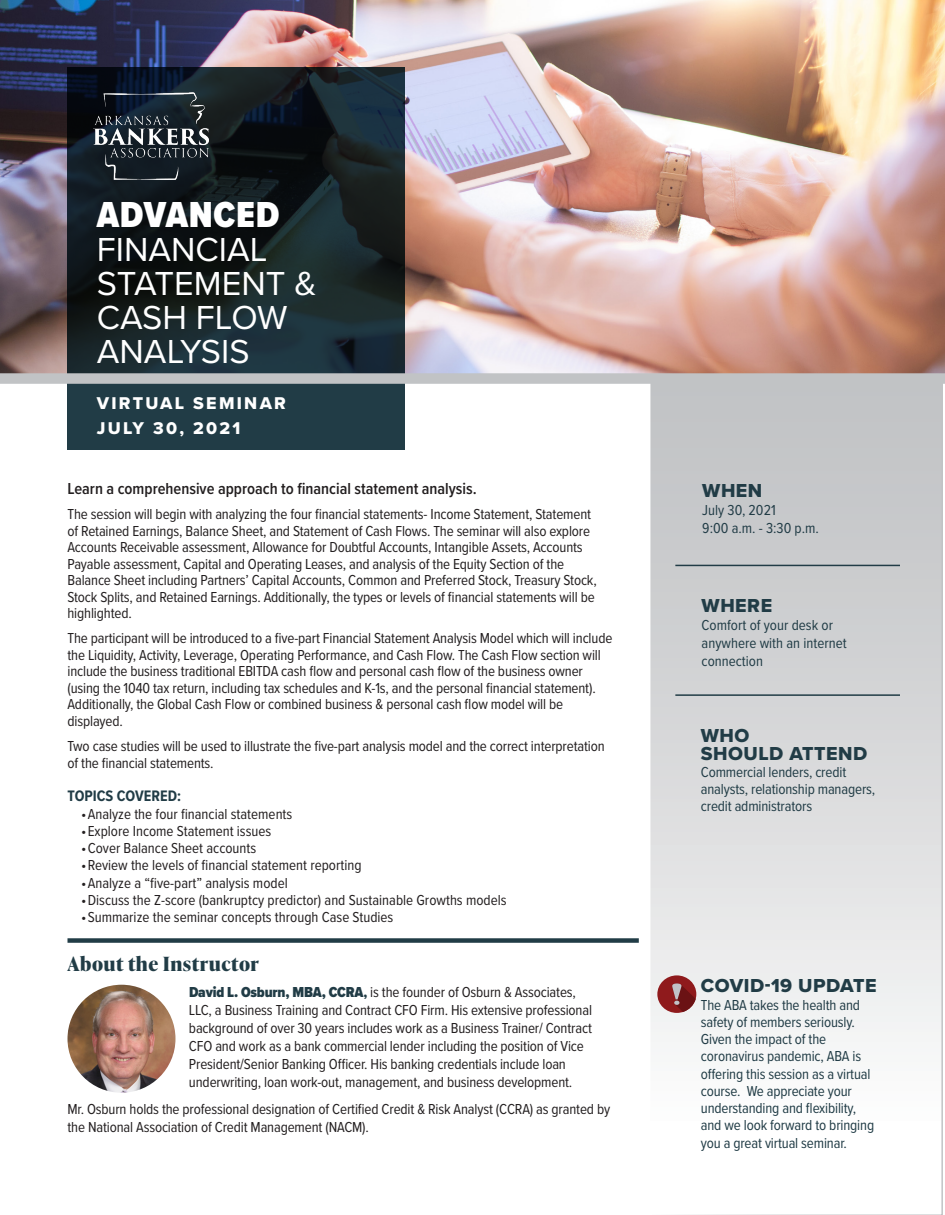
<style>
.page{position:relative;width:945px;height:1215px;background:#fff}
.page>*{position:absolute;margin:0;border:0;box-sizing:border-box;transform-origin:0 0}
.t1{font:900 37.5px "Proxima Nova Cond";letter-spacing:.02em;color:#fff}
.t2{font:34.5px/34.2px "Proxima Nova";color:#fff}
.t3{font:19.5px/18px "Proxima Nova Extrabld";letter-spacing:.025em;color:#213c46}
.t4{font:700 19.5px "Ivy Presto Headline";letter-spacing:.025em;color:#213c46}
.t5{font:17.7px/24.9px "Proxima Nova Extrabld";letter-spacing:.13em;color:#fff}
.t6{font:600 16.5px "Proxima Nova Cond";color:#231f20}
.t7{font:700 15.75px "Proxima Nova Cond";color:#213c46}
.t8{font:15px/16.5px "Proxima Nova Cond";letter-spacing:-.01em;color:#231f20}
.t9{font:15px/17.2px "Proxima Nova Cond";letter-spacing:-.01em;color:#213c46}
.s1{font-weight:900;color:#213c46}
.s2{font-family:"Proxima Nova Cond Extrabld";color:#213c46}
</style>
<div class="page">
<img style="left:0;top:0;width:945px;height:373px">
<svg style="left:68px;top:68px;width:337px;height:382px;background:#17252b"></svg>
<svg style="left:650px;top:384px;width:293px;height:831px"></svg>
<img style="left:94px;top:93px;width:114px;height:87px">
<div style="left:0;top:373px;width:945px;height:11px;background:#c1c3c5"></div>
<div style="left:68px;top:938px;width:571px;height:5px;background:#213c46"></div>
<hr style="left:675px;top:565px;width:225px;height:1px;background:#213c46">
<hr style="left:675px;top:694px;width:225px;height:2px;background:#213c46">
<img style="left:68px;top:985px;width:108px;height:108px;border-radius:54px">
<div style="left:657px;top:975px;width:39px;height:38px;background:#8f1a1c;border-radius:50%"></div>
<svg style="left:672px;top:983px;width:24px;height:29px"></svg>
<h1 class="t1" style="left:97px;top:186px;width:184px">ADVANCED</h1>
<h2 class="t2" style="left:97px;top:231px;width:221px">FINANCIAL<br>STATEMENT &amp;<br>CASH FLOW<br>ANALYSIS</h2>
<p class="t5" style="left:97px;top:390px;width:191px">VIRTUAL SEMINAR<br>JULY 30, 2021</p>
<p class="t6" style="left:68px;top:477px;width:411px">Learn a comprehensive approach to financial statement analysis.</p>
<p class="t8" style="left:68px;top:505px;width:531px">The session will begin with analyzing the four financial statements- Income Statement, Statement of Retained Earnings, Balance Sheet, and Statement of Cash Flows. The seminar will also explore Accounts Receivable assessment, Allowance for Doubtful Accounts, Intangible Assets, Accounts Payable assessment, Capital and Operating Leases, and analysis of the Equity Section of the Balance Sheet including Partners’ Capital Accounts, Common and Preferred Stock, Treasury Stock, Stock Splits, and Retained Earnings. Additionally, the types or levels of financial statements will be highlighted.</p>
<p class="t8" style="left:68px;top:630px;width:546px">The participant will be introduced to a five-part Financial Statement Analysis Model which will include the Liquidity, Activity, Leverage, Operating Performance, and Cash Flow. The Cash Flow section will include the business traditional EBITDA cash flow and personal cash flow of the business owner (using the 1040 tax return, including tax schedules and K-1s, and the personal financial statement).<br>Additionally, the Global Cash Flow or combined business &amp; personal cash flow model will be displayed.</p>
<p class="t8" style="left:68px;top:737px;width:539px;line-height:17.2px">Two case studies will be used to illustrate the five-part analysis model and the correct interpretation of the financial statements.</p>
<p class="t7" style="left:68px;top:785px;width:115px">TOPICS COVERED:</p>
<p class="t8" style="left:81px;top:805px;width:213px">•Analyze the four financial statements</p>
<p class="t8" style="left:81px;top:822px;width:192px">•Explore Income Statement issues</p>
<p class="t8" style="left:81px;top:839px;width:177px">•Cover Balance Sheet accounts</p>
<p class="t8" style="left:81px;top:856px;width:282px">•Review the levels of financial statement reporting</p>
<p class="t8" style="left:81px;top:874px;width:208px">•Analyze a “five-part” analysis model</p>
<p class="t8" style="left:81px;top:891px;width:427px">•Discuss the Z-score (bankruptcy predictor) and Sustainable Growths models</p>
<p class="t8" style="left:81px;top:908px;width:314px">•Summarize the seminar concepts through Case Studies</p>
<h3 class="t4" style="left:68px;top:950px;width:193px">About the Instructor</h3>
<p class="t8" style="left:189px;top:983px;width:405px;line-height:18px"><span class="s1">David L. Osburn, MBA, CCRA</span><span class="s2">,</span> is the founder of Osburn &amp; Associates, LLC, a Business Training and Contract CFO Firm. His extensive professional background of over 30 years includes work as a Business Trainer/ Contract CFO and work as a bank commercial lender including the position of Vice President/Senior Banking Officer. His banking credentials include loan underwriting, loan work-out, management, and business development.</p>
<p class="t8" style="left:67px;top:1099px;width:544px;line-height:18px">Mr. Osburn holds the professional designation of Certified Credit &amp; Risk Analyst (CCRA) as granted by the National Association of Credit Management (NACM).</p>
<h3 class="t3" style="left:702px;top:481px;width:62px">WHEN</h3>
<p class="t9" style="left:702px;top:500px;width:118px;line-height:18px">July 30, 2021<br>9:00 a.m. - 3:30 p.m.</p>
<h3 class="t3" style="left:702px;top:596px;width:72px">WHERE</h3>
<p class="t9" style="left:702px;top:615px;width:147px;line-height:18px">Comfort of your desk or anywhere with an internet connection</p>
<h3 class="t3" style="left:701px;top:726px;width:168px">WHO<br>SHOULD ATTEND</h3>
<p class="t9" style="left:701px;top:763px;width:176px">Commercial lenders, credit analysts, relationship managers, credit administrators</p>
<h3 class="t3" style="left:701px;top:977px;width:177px">COVID-19 UPDATE</h3>
<p class="t9" style="left:701px;top:995px;width:175px">The ABA takes the health and safety of members seriously.<br>Given the impact of the coronavirus pandemic, ABA is offering this session as a virtual course. We appreciate your understanding and flexibility, and we look forward to bringing you a great virtual seminar.</p>
</div>
